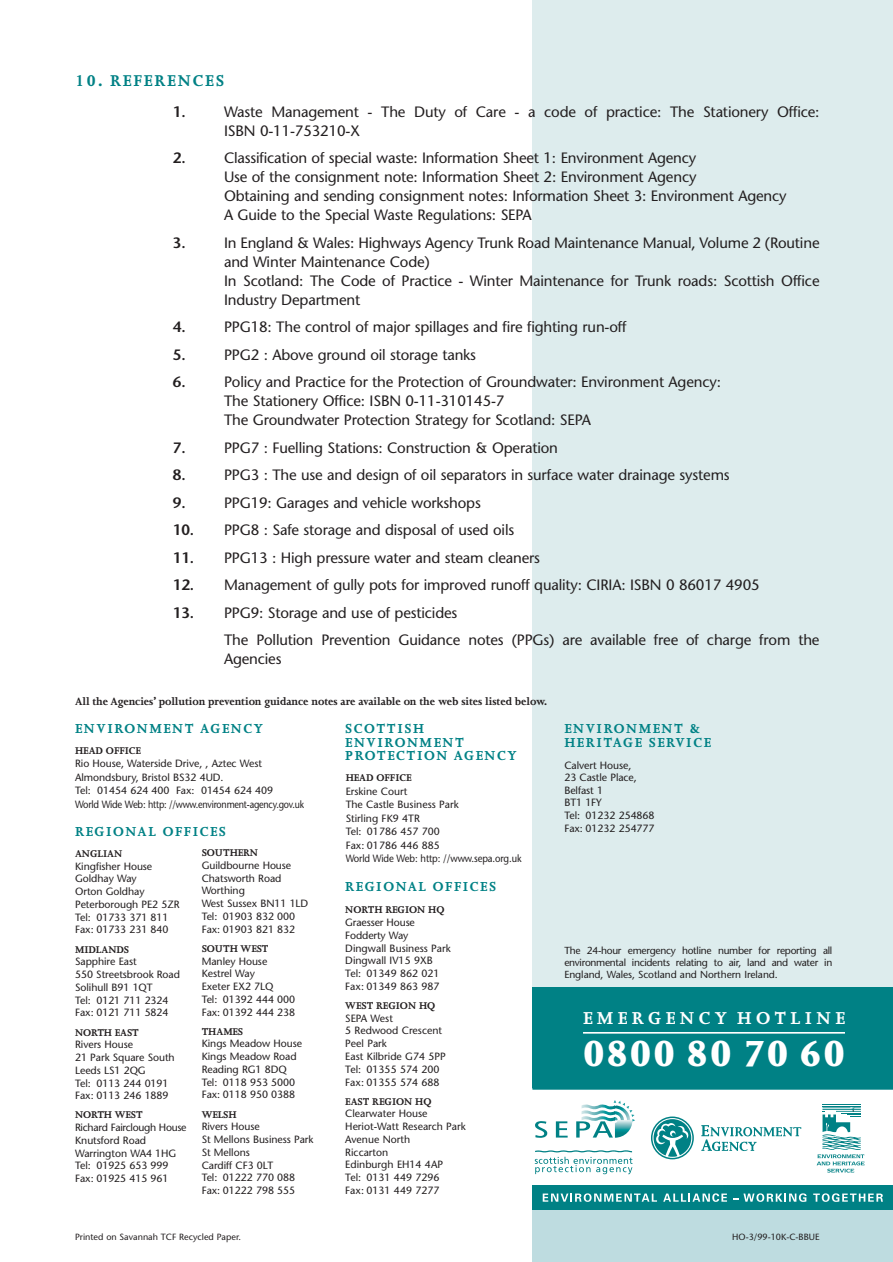
<style>
.page{position:relative;width:893px;height:1262px;background:#fff}
.page>*{position:absolute;margin:0;border:0;box-sizing:border-box;transform-origin:0 0}
.t1{font:800 41.7px "Joanna";letter-spacing:.03em;color:#fff}
.t2{font:700 19.8px "Joanna";letter-spacing:.225em;color:#fff}
.t3{font:700 18px "Joanna";letter-spacing:.105em;color:#008185}
.t4{font:15px/19px "Stone Sans";letter-spacing:-.01em;color:#231f20}
.t5{font:700 15px/13.5px "Joanna";letter-spacing:.105em;color:#008185}
.t6{font:600 15px "Stone Sans";color:#231f20}
.t7{font:700 12px "Joanna";letter-spacing:-.005em;color:#231f20}
.t8{font:700 11.25px "Joanna";letter-spacing:-.005em;color:#231f20}
.t9{font:10.5px/12.8px "Stone Sans";letter-spacing:-.005em;color:#231f20}
.t10{font:10.2px/12px "Stone Sans";letter-spacing:-.005em;color:#231f20;text-align:justify}
.t11{font:9px "Stone Sans";color:#231f20}
.s1{font-weight:600}
</style>
<div class="page">
<div style="left:532px;top:0;width:360px;height:989px;background:#ddeced"></div>
<div style="left:532px;top:1087px;width:360px;height:175px;background:#bedce0"></div>
<div style="left:532px;top:987px;width:360px;height:102px;background:#008185"></div>
<hr style="left:583px;top:1032px;width:262px;height:1px;background:#fff">
<div style="left:519px;top:1088px;width:373px;height:122px;background:#fff"></div>
<svg style="left:651px;top:1116px;width:42px;height:43px"></svg>
<svg style="left:652px;top:1118px;width:40px;height:39px"></svg>
<svg style="left:653px;top:1119px;width:38px;height:37px"></svg>
<svg style="left:701px;top:1125px;width:100px;height:26px"></svg>
<hr style="left:822px;top:1103px;width:38px;height:1px;background:#008185">
<hr style="left:822px;top:1105px;width:38px;height:1px;background:#008185">
<svg style="left:816px;top:1106px;width:48px;height:66px"></svg>
<svg style="left:535px;top:1121px;width:12px;height:16px"></svg>
<svg style="left:556px;top:1121px;width:11px;height:16px"></svg>
<svg style="left:576px;top:1100px;width:59px;height:37px"></svg>
<svg style="left:534px;top:1150px;width:98px;height:24px"></svg>
<div style="left:532px;top:1185px;width:360px;height:25px;background:#008185"></div>
<svg style="left:542px;top:1193px;width:115px;height:8px"></svg>
<svg style="left:663px;top:1193px;width:143px;height:8px"></svg>
<svg style="left:813px;top:1193px;width:70px;height:8px"></svg>
<hr style="left:532px;top:1087px;width:360px;height:2px;background:#008185">
<h3 class="t3" style="left:75px;top:74px;width:151px">10. REFERENCES</h3>
<h3 class="t6" style="left:173px;top:105px;width:14px">1.</h3>
<h3 class="t4" style="left:224px;top:103px;width:597px">Waste Management - The Duty of Care - a code of practice: The Stationery Office:<br>ISBN 0-11-753210-X</h3>
<h3 class="t6" style="left:173px;top:152px;width:14px">2.</h3>
<p class="t4" style="left:224px;top:150px;width:564px">Classification of special waste: Information Sheet 1: Environment Agency<br>Use of the consignment note: Information Sheet 2: Environment Agency<br>Obtaining and sending consignment notes: Information Sheet 3: Environment Agency A Guide to the Special Waste Regulations: SEPA</p>
<h3 class="t6" style="left:173px;top:236px;width:14px">3.</h3>
<h3 class="t4" style="left:224px;top:234px;width:597px">In England &amp; Wales: Highways Agency Trunk Road Maintenance Manual, Volume 2 (Routine and Winter Maintenance Code)<br>In Scotland: The Code of Practice - Winter Maintenance for Trunk roads: Scottish Office Industry Department</h3>
<h3 class="t6" style="left:173px;top:321px;width:14px">4.</h3>
<h3 class="t4" style="left:224px;top:319px;width:404px">PPG18: The control of major spillages and fire fighting run-off</h3>
<h3 class="t6" style="left:173px;top:348px;width:14px">5.</h3>
<h3 class="t4" style="left:224px;top:346px;width:253px">PPG2 : Above ground oil storage tanks</h3>
<h3 class="t6" style="left:173px;top:376px;width:14px">6.</h3>
<h3 class="t4" style="left:224px;top:374px;width:498px">Policy and Practice for the Protection of Groundwater: Environment Agency:<br>The Stationery Office: ISBN 0-11-310145-7<br>The Groundwater Protection Strategy for Scotland: SEPA</h3>
<h3 class="t6" style="left:173px;top:441px;width:14px">7.</h3>
<h3 class="t4" style="left:224px;top:439px;width:335px">PPG7 : Fuelling Stations: Construction &amp; Operation</h3>
<h3 class="t6" style="left:173px;top:469px;width:14px">8.</h3>
<h3 class="t4" style="left:224px;top:467px;width:507px">PPG3 : The use and design of oil separators in surface water drainage systems</h3>
<h3 class="t6" style="left:173px;top:496px;width:14px">9.</h3>
<h3 class="t4" style="left:224px;top:494px;width:258px">PPG19: Garages and vehicle workshops</h3>
<h3 class="t4" style="left:173px;top:522px;width:343px"><span class="s1">10.</span> PPG8 : Safe storage and disposal of used oils</h3>
<h3 class="t4" style="left:173px;top:549px;width:368px"><span class="s1">11.</span> PPG13 : High pressure water and steam cleaners</h3>
<h3 class="t4" style="left:173px;top:577px;width:588px"><span class="s1">12.</span> Management of gully pots for improved runoff quality: CIRIA: ISBN 0 86017 4905</h3>
<h3 class="t4" style="left:224px;top:600px;width:597px;line-height:27.5px;text-indent:-51px"><span class="s1">13.</span> PPG9: Storage and use of pesticides<br>The Pollution Prevention Guidance notes (PPGs) are available free of charge from the</h3>
<h3 class="t4" style="left:224px;top:651px;width:59px">Agencies</h3>
<p class="t7" style="left:75px;top:697px;width:473px">All the Agencies’ pollution prevention guidance notes are available on the web sites listed below.</p>
<h3 class="t5" style="left:75px;top:723px;width:189px">ENVIRONMENT AGENCY</h3>
<p class="t8" style="left:75px;top:746px;width:67px">HEAD OFFICE</p>
<p class="t9" style="left:75px;top:757px;width:230px;line-height:13.5px">Rio House, Waterside Drive, , Aztec West Almondsbury, Bristol BS32 4UD.<br>Tel: 01454 624 400 Fax: 01454 624 409<br>World Wide Web: http: //www.environment-agency.gov.uk</p>
<p class="t8" style="left:202px;top:848px;width:58px">SOUTHERN</p>
<p class="t9" style="left:202px;top:860px;width:108px">Guildbourne House<br>Chatsworth Road<br>Worthing<br>West Sussex BN11 1LD<br>Tel: 01903 832 000<br>Fax: 01903 821 832</p>
<p class="t8" style="left:202px;top:944px;width:68px">SOUTH WEST</p>
<p class="t9" style="left:202px;top:955px;width:95px">Manley House<br>Kestrel Way<br>Exeter EX2 7LQ<br>Tel: 01392 444 000<br>Fax: 01392 444 238</p>
<p class="t8" style="left:202px;top:1027px;width:43px">THAMES</p>
<p class="t9" style="left:202px;top:1038px;width:102px">Kings Meadow House<br>Kings Meadow Road<br>Reading RG1 8DQ<br>Tel: 0118 953 5000<br>Fax: 0118 950 0388</p>
<p class="t8" style="left:202px;top:1110px;width:37px">WELSH</p>
<p class="t9" style="left:202px;top:1121px;width:113px">Rivers House<br>St Mellons Business Park<br>St Mellons<br>Cardiff CF3 0LT<br>Tel: 01222 770 088<br>Fax: 01222 798 555</p>
<h3 class="t5" style="left:75px;top:826px;width:152px">REGIONAL OFFICES</h3>
<p class="t8" style="left:75px;top:849px;width:49px">ANGLIAN</p>
<p class="t9" style="left:75px;top:860px;width:106px">Kingfisher House<br>Goldhay Way<br>Orton Goldhay<br>Peterborough PE2 5ZR<br>Tel: 01733 371 811<br>Fax: 01733 231 840</p>
<p class="t8" style="left:75px;top:945px;width:56px">MIDLANDS</p>
<p class="t9" style="left:75px;top:956px;width:106px">Sapphire East<br>550 Streetsbrook Road<br>Solihull B91 1QT<br>Tel: 0121 711 2324<br>Fax: 0121 711 5824</p>
<p class="t8" style="left:75px;top:1028px;width:65px">NORTH EAST</p>
<p class="t9" style="left:75px;top:1039px;width:101px">Rivers House<br>21 Park Square South<br>Leeds LS1 2QG<br>Tel: 0113 244 0191<br>Fax: 0113 246 1889</p>
<p class="t8" style="left:75px;top:1111px;width:69px">NORTH WEST</p>
<p class="t9" style="left:75px;top:1122px;width:113px">Richard Fairclough House<br>Knutsford Road<br>Warrington WA4 1HG<br>Tel: 01925 653 999<br>Fax: 01925 415 961</p>
<h3 class="t5" style="left:345px;top:723px;width:173px">SCOTTISH<br>ENVIRONMENT<br>PROTECTION AGENCY</h3>
<p class="t8" style="left:345px;top:773px;width:67px">HEAD OFFICE</p>
<p class="t9" style="left:345px;top:785px;width:177px;line-height:13.5px">Erskine Court<br>The Castle Business Park<br>Stirling FK9 4TR<br>Tel: 01786 457 700<br>Fax: 01786 446 885<br>World Wide Web: http: //www.sepa.org.uk</p>
<h3 class="t5" style="left:345px;top:880px;width:152px">REGIONAL OFFICES</h3>
<p class="t8" style="left:345px;top:906px;width:101px">NORTH REGION HQ</p>
<p class="t9" style="left:345px;top:917px;width:107px">Graesser House<br>Fodderty Way<br>Dingwall Business Park<br>Dingwall IV15 9XB<br>Tel: 01349 862 021<br>Fax: 01349 863 987</p>
<p class="t8" style="left:345px;top:1001px;width:92px">WEST REGION HQ</p>
<p class="t9" style="left:345px;top:1012px;width:102px">SEPA West<br>5 Redwood Crescent<br>Peel Park<br>East Kilbride G74 5PP<br>Tel: 01355 574 200<br>Fax: 01355 574 688</p>
<p class="t8" style="left:345px;top:1097px;width:88px">EAST REGION HQ</p>
<p class="t9" style="left:345px;top:1108px;width:122px">Clearwater House<br>Heriot-Watt Research Park<br>Avenue North<br>Riccarton<br>Edinburgh EH14 4AP<br>Tel: 0131 449 7296<br>Fax: 0131 449 7277</p>
<h3 class="t5" style="left:564px;top:723px;width:148px">ENVIRONMENT &amp;<br>HERITAGE SERVICE</h3>
<p class="t9" style="left:564px;top:759px;width:92px">Calvert House,<br>23 Castle Place,<br>Belfast 1<br>BT1 1FY<br>Tel: 01232 254868<br>Fax: 01232 254777</p>
<p class="t10" style="left:564px;top:945px;width:269px">The 24-hour emergency hotline number for reporting all environmental incidents relating to air, land and water in England, Wales, Scotland and Northern Ireland.</p>
<h2 class="t2" style="left:583px;top:1011px;width:263px">EMERGENCY HOTLINE</h2>
<h1 class="t1" style="left:582px;top:1038px;width:264px">0800 80 70 60</h1>
<p class="t11" style="left:75px;top:1233px;width:167px">Printed on Savannah TCF Recycled Paper.</p>
<p class="t11" style="left:732px;top:1233px;width:89px">HO-3/99-10K-C-BBUE</p>
</div>
